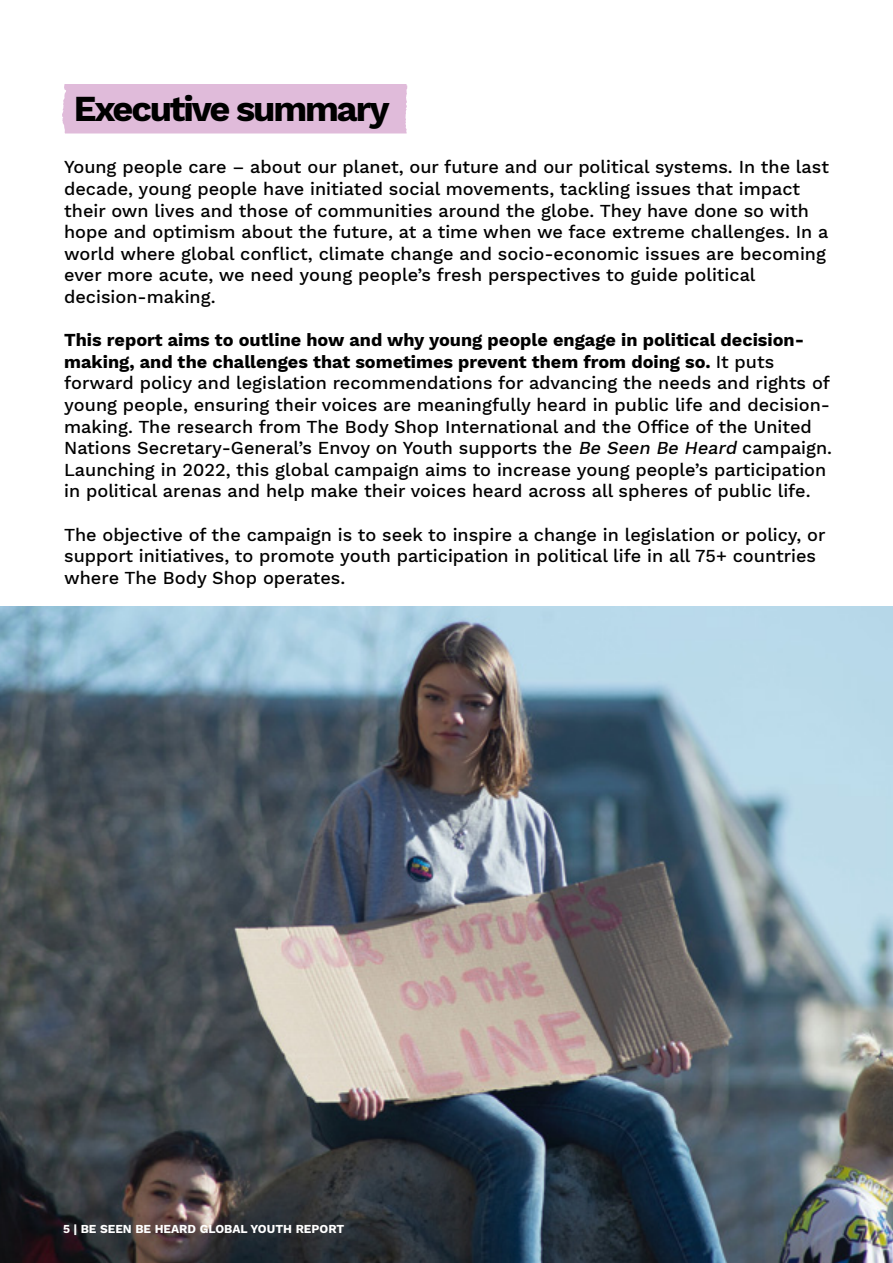
<style>
.page{position:relative;width:893px;height:1263px;background:#fff}
.page>*{position:absolute;margin:0;border:0;box-sizing:border-box;transform-origin:0 0}
.t1{font:700 36px "Work Sans";letter-spacing:-.06em;color:#000}
.t2{font:500 18px/21.6px "Work Sans";color:#000}
.t3{font:700 12px "Work Sans";color:#fff}
.s1{font-weight:700}
.s2{font-style:italic}
</style>
<div class="page">
<img style="left:0;top:606px;width:893px;height:657px">
<div style="left:62px;top:84px;width:346px;height:49px;background:#e0bbda"></div>
<h2 class="t1" style="left:74px;top:88px;width:317px">Executive summary</h2>
<p class="t2" style="left:64px;top:157px;width:766px">Young people care – about our planet, our future and our political systems. In the last decade, young people have initiated social movements, tackling issues that impact their own lives and those of communities around the globe. They have done so with hope and optimism about the future, at a time when we face extreme challenges. In a world where global conflict, climate change and socio-economic issues are becoming ever more acute, we need young people’s fresh perspectives to guide political decision-making.</p>
<p class="t2" style="left:64px;top:330px;width:769px"><span class="s1">This report aims to outline how and why young people engage in political decision&shy;making, and the challenges that sometimes prevent them from doing so.</span> It puts forward policy and legislation recommendations for advancing the needs and rights of young people, ensuring their voices are meaningfully heard in public life and decision&shy;making. The research from The Body Shop International and the Office of the United Nations Secretary-General’s Envoy on Youth supports the <span class="s2">Be Seen Be Heard</span> campaign.<br>Launching in 2022, this global campaign aims to increase young people’s participation in political arenas and help make their voices heard across all spheres of public life.</p>
<p class="t2" style="left:64px;top:524px;width:763px">The objective of the campaign is to seek to inspire a change in legislation or policy, or support initiatives, to promote youth participation in political life in all 75+ countries where The Body Shop operates.</p>
<p class="t3" style="left:63px;top:1222px;width:283px">5 | BE SEEN BE HEARD GLOBAL YOUTH REPORT</p>
</div>
